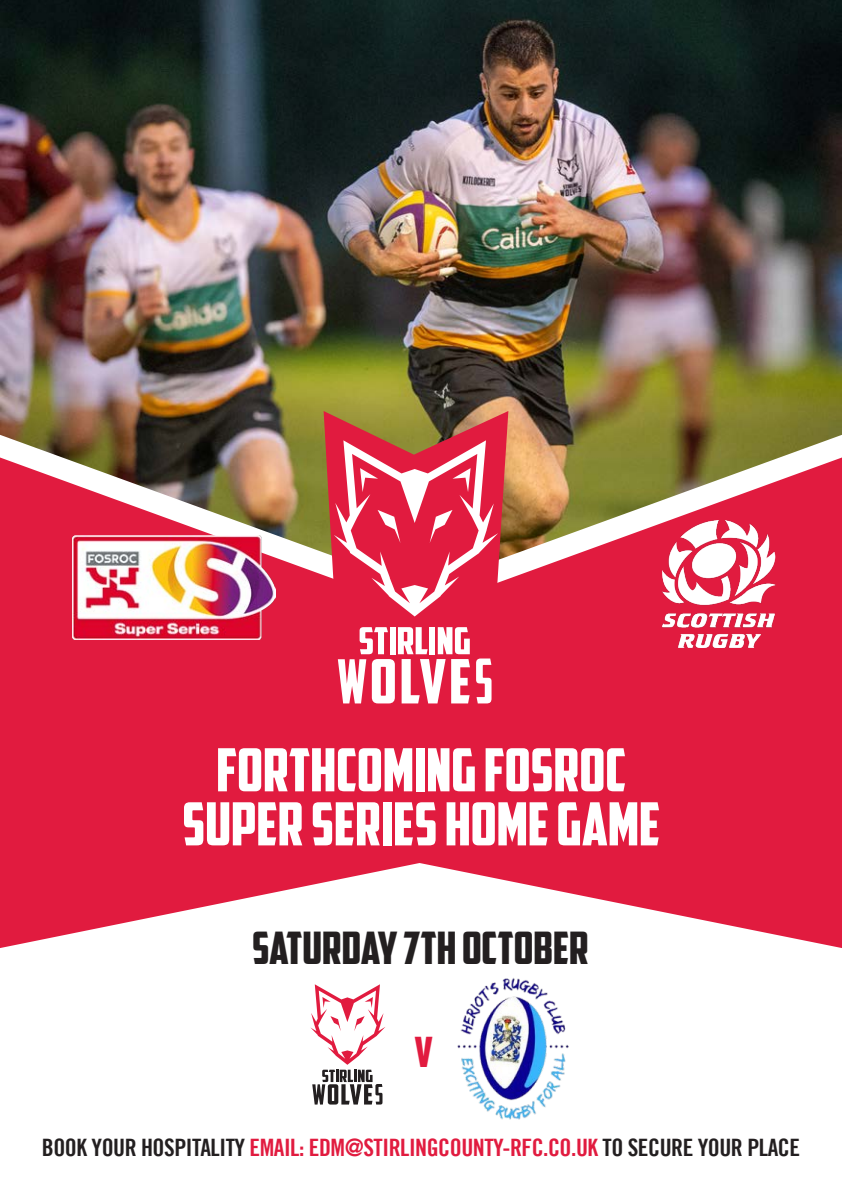
<style>
.page{position:relative;width:842px;height:1191px;background:#fff}
.page>*{position:absolute;margin:0;border:0;box-sizing:border-box;transform-origin:0 0}
.t1{font:59.4px "American Captain";color:#fff}
.t2{font:45px "American Captain";color:#231f20}
.t3{font:42px "American Captain";color:#e11b3f}
.t4{font:24px "Trade Gothic LT Bold Cond Twenty";letter-spacing:-.02em;color:#231f20}
.s1{color:#e11b3f}
</style>
<div class="page">
<svg style="left:0;top:610px;width:842px;height:338px;background:#e53a59"></svg>
<img style="left:0;top:0;width:842px;height:588px">
<img style="left:663px;top:520px;width:112px;height:127px">
<svg style="left:324px;top:411px;width:184px;height:205px"></svg>
<svg style="left:476px;top:658px;width:15px;height:45px"></svg>
<svg style="left:338px;top:627px;width:132px;height:76px"></svg>
<img style="left:72px;top:535px;width:203px;height:105px">
<svg style="left:310px;top:984px;width:75px;height:120px"></svg>
<img style="left:457px;top:978px;width:112px;height:142px">
<p class="t1" style="left:216px;top:734px;width:411px">FORTHCOMING FOSROC</p>
<p class="t1" style="left:182px;top:788px;width:479px">SUPER SERIES HOME GAME</p>
<p class="t2" style="left:252px;top:921px;width:338px">SATURDAY 7TH OCTOBER</p>
<p class="t3" style="left:415px;top:1026px;width:20px">V</p>
<p class="t4" style="left:42px;top:1132px;width:760px">BOOK YOUR HOSPITALITY <span class="s1">EMAIL: EDM@STIRLINGCOUNTY-RFC.CO.UK</span> TO SECURE YOUR PLACE</p>
</div>
